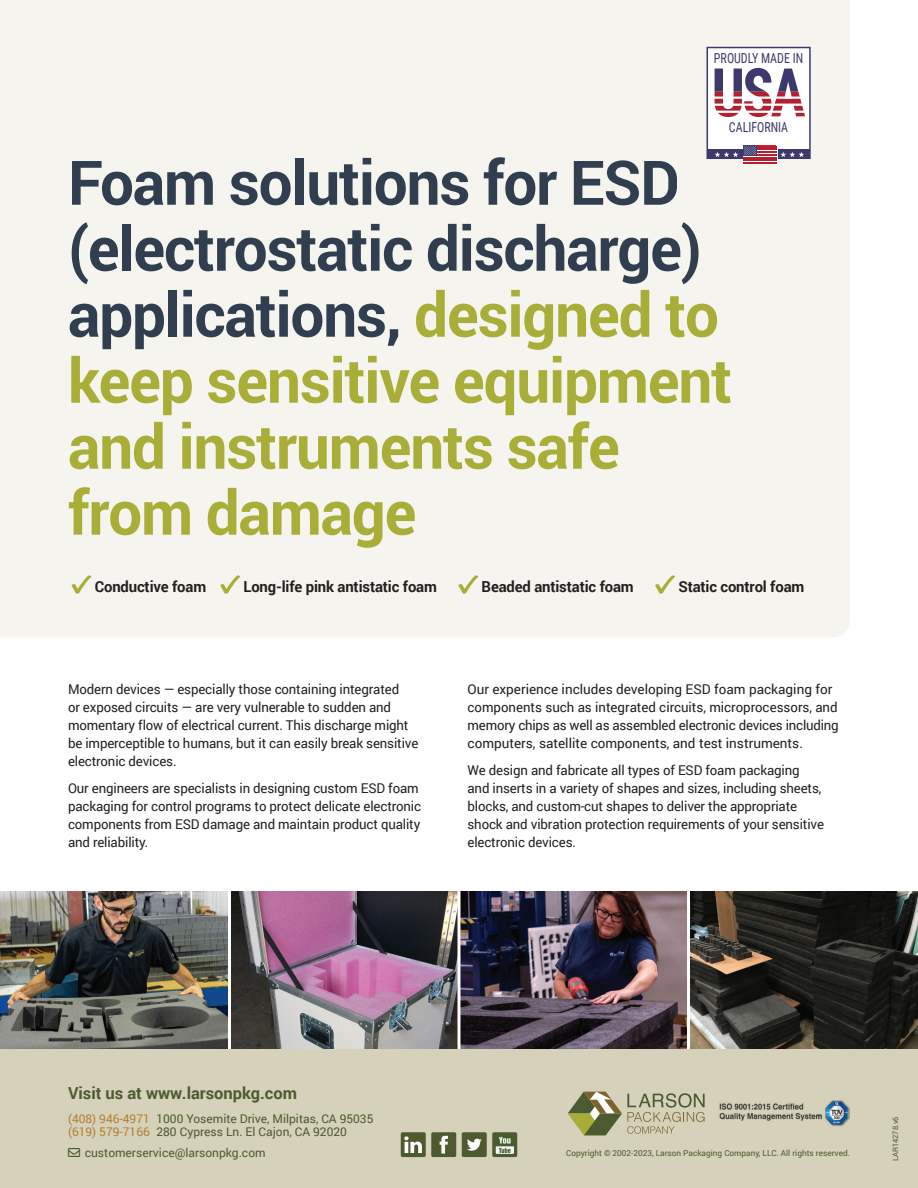
<style>
.page{position:relative;width:918px;height:1188px;background:#fff}
.page>*{position:absolute;margin:0;border:0;box-sizing:border-box;transform-origin:0 0}
.t1{font:700 61.5px/66px "Roboto";letter-spacing:-.02em;color:#a8ae37}
.t2{font:700 16.5px "Roboto";color:#4d5a30}
.t3{font:700 15.15px "Roboto";letter-spacing:-.01em;color:#231f20}
.t4{font:13.8px "Roboto Condensed";color:#3d396d;scale:.87 1}
.t5{font:13.5px/18px "Roboto";letter-spacing:-.01em;color:#231f20}
.t6{font:12px/13.5px "Roboto";color:#4d5a30}
.t7{font:12px/13.5px "Roboto";color:#b37f32}
.t8{font:8.25px "Roboto";color:#4d5a30}
.t9{font:7.5px "Roboto";color:#4e5b31}
.s1{color:#313e4f}
</style>
<div class="page">
<img style="left:0;top:892px;width:918px;height:158px">
<hr style="left:228px;top:883px;width:3px;height:169px;background:#fff">
<hr style="left:458px;top:883px;width:2px;height:169px;background:#fff">
<hr style="left:687px;top:883px;width:3px;height:169px;background:#fff">
<div style="left:0;top:0;width:850px;height:637px;background:#f5f4ee"></div>
<div style="left:707px;top:47px;width:104px;height:112px;background:#fff;border:2px solid #3d396d"></div>
<div style="left:707px;top:150px;width:103px;height:9px;background:#3d396d"></div>
<svg style="left:743px;top:147px;width:34px;height:15px"></svg>
<hr style="left:743px;top:146px;width:34px;height:1px;background:#b12132">
<hr style="left:743px;top:149px;width:34px;height:1px;background:#b12132">
<hr style="left:743px;top:151px;width:34px;height:2px;background:#b12132">
<hr style="left:743px;top:154px;width:34px;height:2px;background:#b12132">
<hr style="left:743px;top:157px;width:34px;height:1px;background:#b12132">
<hr style="left:743px;top:160px;width:34px;height:1px;background:#b12132">
<hr style="left:743px;top:162px;width:34px;height:2px;background:#b12132">
<div style="left:743px;top:146px;width:14px;height:10px;background:#3d396d"></div>
<svg style="left:744px;top:146px;width:12px;height:9px"></svg>
<svg style="left:780px;top:152px;width:24px;height:5px"></svg>
<svg style="left:715px;top:152px;width:23px;height:5px"></svg>
<svg style="left:715px;top:68px;width:90px;height:49px"></svg>
<hr style="left:712px;top:97px;width:92px;height:2px;background:#fff">
<hr style="left:712px;top:104px;width:92px;height:2px;background:#fff">
<hr style="left:709px;top:111px;width:98px;height:2px;background:#fff">
<div style="left:0;top:1050px;width:918px;height:138px;background:#d5d1ba"></div>
<svg style="left:401px;top:1132px;width:55px;height:25px"></svg>
<svg style="left:462px;top:1132px;width:25px;height:25px"></svg>
<div style="left:492px;top:1132px;width:25px;height:25px;background:#4d5a30;border-radius:2px"></div>
<img style="left:495px;top:1137px;width:19px;height:17px">
<svg style="left:568px;top:1092px;width:137px;height:43px"></svg>
<img style="left:719px;top:1100px;width:131px;height:27px">
<svg style="left:71px;top:575px;width:21px;height:19px"></svg>
<svg style="left:220px;top:575px;width:21px;height:19px"></svg>
<svg style="left:458px;top:575px;width:21px;height:19px"></svg>
<svg style="left:655px;top:575px;width:21px;height:19px"></svg>
<p class="t4" style="left:714px;top:49px;width:104px">PROUDLY MADE IN</p>
<p class="t4" style="left:729px;top:118px;width:70px">CALIFORNIA</p>
<h1 class="t1" style="left:68px;top:147px;width:666px"><span class="s1">Foam solutions for ESD (electrostatic discharge) applications,</span> designed to keep sensitive equipment and instruments safe from damage</h1>
<p class="t3" style="left:95px;top:576px;width:113px">Conductive foam</p>
<p class="t3" style="left:243px;top:576px;width:195px">Long-life pink antistatic foam</p>
<p class="t3" style="left:482px;top:576px;width:154px">Beaded antistatic foam</p>
<p class="t3" style="left:678px;top:576px;width:128px">Static control foam</p>
<p class="t5" style="left:68px;top:680px;width:352px">Modern devices — especially those containing integrated<br>or exposed circuits — are very vulnerable to sudden and momentary flow of electrical current. This discharge might be imperceptible to humans, but it can easily break sensitive electronic devices.</p>
<p class="t5" style="left:68px;top:779px;width:355px">Our engineers are specialists in designing custom ESD foam packaging for control programs to protect delicate electronic components from ESD damage and maintain product quality and reliability.</p>
<p class="t5" style="left:468px;top:680px;width:373px">Our experience includes developing ESD foam packaging for components such as integrated circuits, microprocessors, and memory chips as well as assembled electronic devices including computers, satellite components, and test instruments.</p>
<p class="t5" style="left:468px;top:761px;width:358px">We design and fabricate all types of ESD foam packaging and inserts in a variety of shapes and sizes, including sheets, blocks, and custom-cut shapes to deliver the appropriate shock and vibration protection requirements of your sensitive electronic devices.</p>
<p class="t2" style="left:68px;top:1081px;width:231px">Visit us at www.larsonpkg.com</p>
<p class="t7" style="left:68px;top:1111px;width:83px">(408) 946-4971 (619) 579-7166</p>
<p class="t6" style="left:156px;top:1111px;width:219px">1000 Yosemite Drive, Milpitas, CA 95035<br>280 Cypress Ln. El Cajon, CA 92020</p>
<p class="t6" style="left:68px;top:1146px;width:199px">■❖●□ customerservice@larsonpkg.com</p>
<p class="t8" style="left:566px;top:1148px;width:285px">Copyright © 2002-2023, Larson Packaging Company, LLC. All rights reserved.</p>
<p class="t9" style="left:890px;top:1161px;width:46px;rotate:-90deg">LAR14278.v6</p>
</div>
